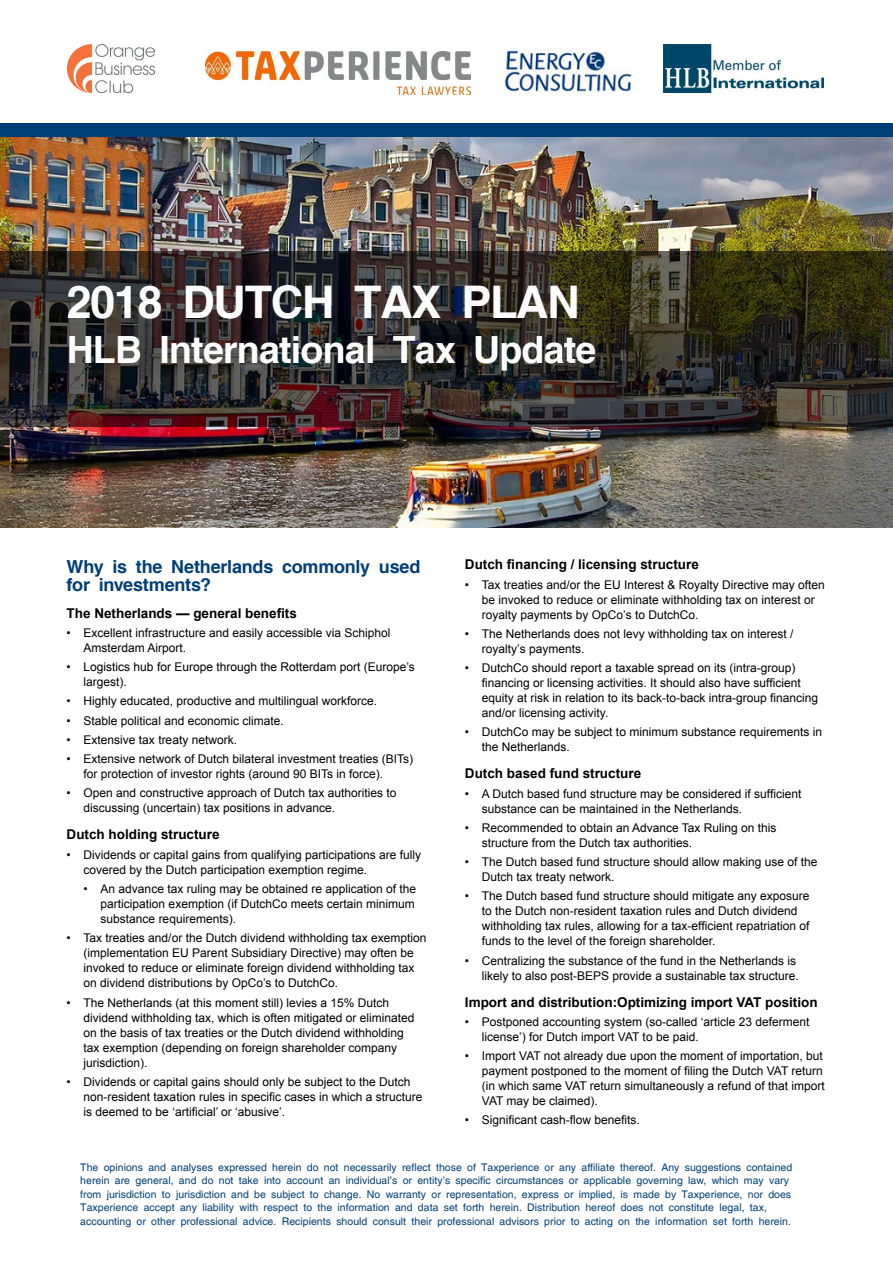
<style>
.page{position:relative;width:893px;height:1263px;background:#fff}
.page>*{position:absolute;margin:0;border:0;box-sizing:border-box;transform-origin:0 0}
.t1{font:700 45px "AG Helvetica";letter-spacing:-.03em;color:#fff}
.t2{font:700 37.5px "AG Helvetica";letter-spacing:-.02em;color:#fff}
.t3{font:700 18px/18px "AG Helvetica";letter-spacing:-.01em;color:#004076}
.t4{font:700 13.5px "Arial";color:#000}
.t5{font:12px/15px "Arial";color:#000}
.t6{font:10.5px/13.5px "AG Helvetica";letter-spacing:.005em;color:#004076}
</style>
<div class="page">
<div style="left:0;top:124px;width:893px;height:69px;background:#004076"></div>
<img style="left:67px;top:44px;width:87px;height:49px">
<img style="left:0;top:137px;width:893px;height:390px">
<img style="left:205px;top:52px;width:266px;height:43px">
<img style="left:663px;top:44px;width:161px;height:48px">
<img style="left:504px;top:47px;width:130px;height:48px">
<img style="left:0;top:251px;width:893px;height:176px">
<h1 class="t1" style="left:67px;top:277px;width:515px">2018 Dutch Tax Plan</h1>
<h2 class="t2" style="left:67px;top:329px;width:531px">HLB International Tax Update</h2>
<p class="t4" style="left:465px;top:555px;width:236px">Dutch financing / licensing structure</p>
<p class="t5" style="left:482px;top:577px;width:344px;text-indent:-17px">• Tax treaties and/or the EU Interest &amp; Royalty Directive may often be invoked to reduce or eliminate withholding tax on interest or royalty payments by OpCo’s to DutchCo.</p>
<p class="t5" style="left:482px;top:626px;width:313px;text-indent:-17px">• The Netherlands does not levy withholding tax on interest / royalty’s payments.</p>
<p class="t5" style="left:482px;top:660px;width:338px;text-indent:-17px">• DutchCo should report a taxable spread on its (intra-group) financing or licensing activities. It should also have sufficient equity at risk in relation to its back-to-back intra-group financing and/or licensing activity.</p>
<p class="t5" style="left:482px;top:725px;width:342px;text-indent:-17px">• DutchCo may be subject to minimum substance requirements in the Netherlands.</p>
<p class="t4" style="left:465px;top:764px;width:178px">Dutch based fund structure</p>
<p class="t5" style="left:482px;top:786px;width:321px;text-indent:-17px">• A Dutch based fund structure may be considered if sufficient substance can be maintained in the Netherlands.</p>
<p class="t5" style="left:482px;top:820px;width:296px;text-indent:-17px">• Recommended to obtain an Advance Tax Ruling on this structure from the Dutch tax authorities.</p>
<p class="t5" style="left:482px;top:854px;width:337px;text-indent:-17px">• The Dutch based fund structure should allow making use of the<br>Dutch tax treaty network.</p>
<p class="t5" style="left:482px;top:889px;width:329px;text-indent:-17px">• The Dutch based fund structure should mitigate any exposure to the Dutch non-resident taxation rules and Dutch dividend withholding tax rules, allowing for a tax-efficient repatriation of funds to the level of the foreign shareholder.</p>
<p class="t5" style="left:465px;top:953px;width:335px;text-align:right">• Centralizing the substance of the fund in the Netherlands is likely to also post-BEPS provide a sustainable tax structure.</p>
<p class="t4" style="left:465px;top:993px;width:354px">Import and distribution:Optimizing import VAT position</p>
<p class="t5" style="left:482px;top:1014px;width:329px;text-indent:-17px">• Postponed accounting system (so-called ‘article 23 deferment license’) for Dutch import VAT to be paid.</p>
<p class="t5" style="left:482px;top:1048px;width:344px;text-indent:-17px">• Import VAT not already due upon the moment of importation, but payment postponed to the moment of filing the Dutch VAT return (in which same VAT return simultaneously a refund of that import VAT may be claimed).</p>
<p class="t5" style="left:465px;top:1113px;width:177px">• Significant cash-flow benefits.</p>
<p class="t6" style="left:80px;top:1160px;width:713px">The opinions and analyses expressed herein do not necessarily reflect those of Taxperience or any affiliate thereof. Any suggestions contained herein are general, and do not take into account an individual’s or entity’s specific circumstances or applicable governing law, which may vary from jurisdiction to jurisdiction and be subject to change. No warranty or representation, express or implied, is made by Taxperience, nor does Taxperience accept any liability with respect to the information and data set forth herein. Distribution hereof does not constitute legal, tax, accounting or other professional advice. Recipients should consult their professional advisors prior to acting on the information set forth herein.</p>
<h3 class="t3" style="left:67px;top:557px;width:355px">Why is the Netherlands commonly used for investments?</h3>
<p class="t4" style="left:67px;top:604px;width:232px">The Netherlands — general benefits</p>
<p class="t5" style="left:84px;top:625px;width:308px;text-indent:-17px">• Excellent infrastructure and easily accessible via Schiphol<br>Amsterdam Airport.</p>
<p class="t5" style="left:84px;top:660px;width:333px;text-indent:-17px">• Logistics hub for Europe through the Rotterdam port (Europe’s largest).</p>
<p class="t5" style="left:67px;top:694px;width:312px">• Highly educated, productive and multilingual workforce.</p>
<p class="t5" style="left:67px;top:713px;width:219px">• Stable political and economic climate.</p>
<p class="t5" style="left:67px;top:732px;width:172px">• Extensive tax treaty network.</p>
<p class="t5" style="left:84px;top:752px;width:331px;text-indent:-17px">• Extensive network of Dutch bilateral investment treaties (BITs) for protection of investor rights (around 90 BITs in force).</p>
<p class="t5" style="left:84px;top:786px;width:314px;text-indent:-17px">• Open and constructive approach of Dutch tax authorities to discussing (uncertain) tax positions in advance.</p>
<p class="t4" style="left:67px;top:826px;width:155px">Dutch holding structure</p>
<p class="t5" style="left:84px;top:847px;width:339px;text-indent:-17px">• Dividends or capital gains from qualifying participations are fully covered by the Dutch participation exemption regime.</p>
<p class="t5" style="left:101px;top:881px;width:317px;text-align:justify;text-indent:-17px">• An advance tax ruling may be obtained re application of the participation exemption (if DutchCo meets certain minimum substance requirements).</p>
<p class="t5" style="left:84px;top:931px;width:344px;text-indent:-17px">• Tax treaties and/or the Dutch dividend withholding tax exemption (implementation EU Parent Subsidiary Directive) may often be invoked to reduce or eliminate foreign dividend withholding tax on dividend distributions by OpCo’s to DutchCo.</p>
<p class="t5" style="left:84px;top:995px;width:332px;text-indent:-17px">• The Netherlands (at this moment still) levies a 15% Dutch dividend withholding tax, which is often mitigated or eliminated on the basis of tax treaties or the Dutch dividend withholding tax exemption (depending on foreign shareholder company jurisdiction).</p>
<p class="t5" style="left:84px;top:1074px;width:340px;text-indent:-17px">• Dividends or capital gains should only be subject to the Dutch non-resident taxation rules in specific cases in which a structure is deemed to be ‘artificial’ or ‘abusive’.</p>
</div>
